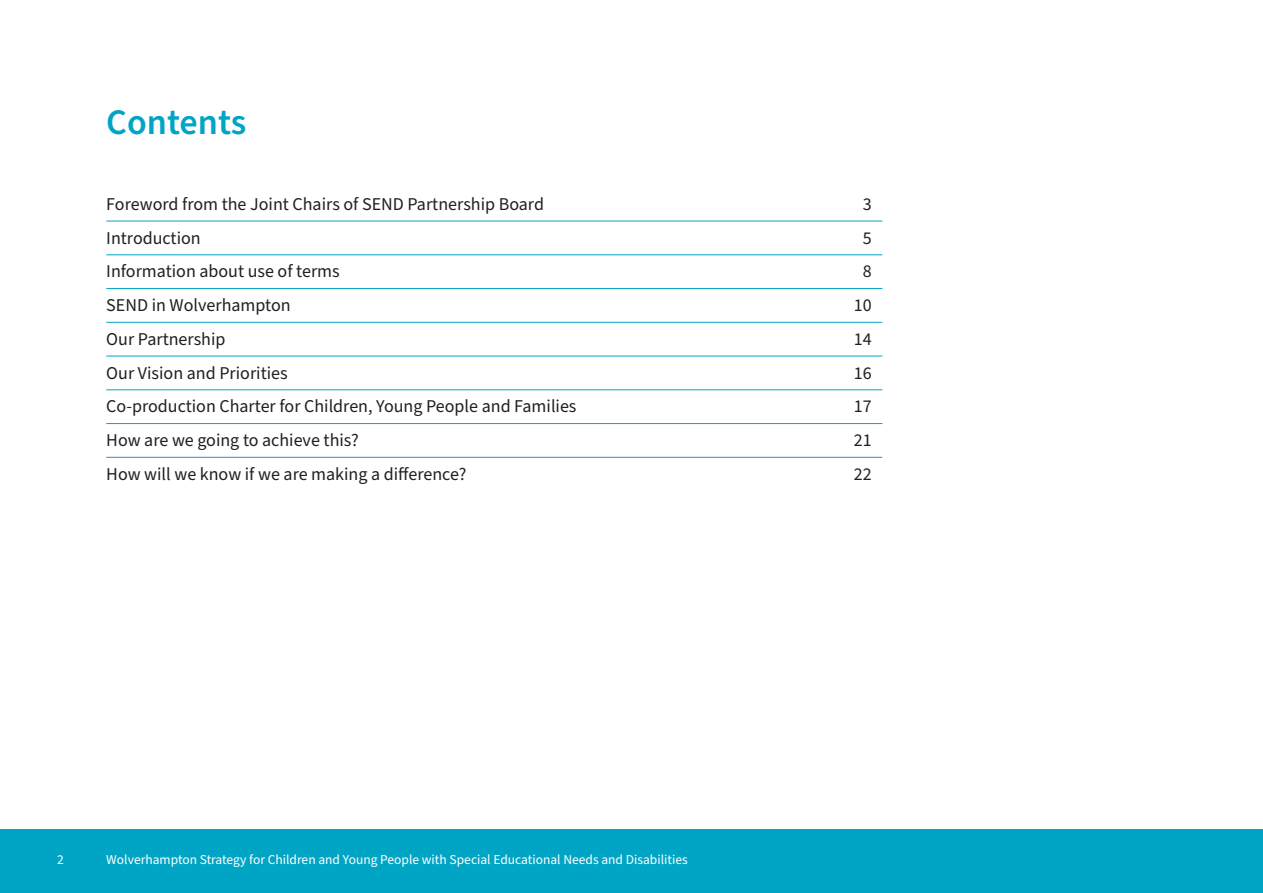
<style>
.page{position:relative;width:1263px;height:893px;background:#fff}
.page>*{position:absolute;margin:0;border:0;box-sizing:border-box;transform-origin:0 0}
.t1{font:600 36px "Source Sans Pro";color:#00a5c6}
.t2{font:18px "Source Sans Pro";color:#231f20}
.t3{font:13.5px "Source Sans Pro";color:#fff}
</style>
<div class="page">
<div style="left:0;top:829px;width:1263px;height:64px;background:#00a5c6"></div>
<hr style="left:106px;top:221px;width:776px;height:1px;background:#00a5c6">
<hr style="left:106px;top:254px;width:776px;height:1px;background:#00a5c6">
<hr style="left:106px;top:288px;width:776px;height:1px;background:#00a5c6">
<hr style="left:106px;top:322px;width:776px;height:1px;background:#00a5c6">
<hr style="left:106px;top:356px;width:776px;height:1px;background:#00a5c6">
<hr style="left:106px;top:389px;width:776px;height:1px;background:#00a5c6">
<hr style="left:106px;top:423px;width:776px;height:1px;background:#00a5c6">
<hr style="left:106px;top:457px;width:776px;height:1px;background:#00a5c6">
<p class="t1" style="left:106px;top:109px;width:141px">Contents</p>
<p class="t2" style="left:106px;top:197px;width:439px">Foreword from the Joint Chairs of SEND Partnership Board</p>
<p class="t2" style="left:863px;top:197px;width:10px">3</p>
<p class="t2" style="left:106px;top:231px;width:96px">Introduction</p>
<p class="t2" style="left:863px;top:231px;width:10px">5</p>
<p class="t2" style="left:106px;top:264px;width:235px">Information about use of terms</p>
<p class="t2" style="left:863px;top:264px;width:10px">8</p>
<p class="t2" style="left:106px;top:298px;width:186px">SEND in Wolverhampton</p>
<p class="t2" style="left:854px;top:298px;width:19px">10</p>
<p class="t2" style="left:106px;top:332px;width:121px">Our Partnership</p>
<p class="t2" style="left:854px;top:332px;width:19px">14</p>
<p class="t2" style="left:106px;top:366px;width:183px">Our Vision and Priorities</p>
<p class="t2" style="left:854px;top:366px;width:19px">16</p>
<p class="t2" style="left:106px;top:399px;width:472px">Co-production Charter for Children, Young People and Families</p>
<p class="t2" style="left:854px;top:399px;width:19px">17</p>
<p class="t2" style="left:106px;top:433px;width:254px">How are we going to achieve this?</p>
<p class="t2" style="left:854px;top:433px;width:19px">21</p>
<p class="t2" style="left:106px;top:467px;width:362px">How will we know if we are making a difference?</p>
<p class="t2" style="left:854px;top:467px;width:19px">22</p>
<p class="t3" style="left:57px;top:855px;width:8px">2</p>
<p class="t3" style="left:106px;top:855px;width:583px">Wolverhampton Strategy for Children and Young People with Special Educational Needs and Disabilities</p>
</div>
